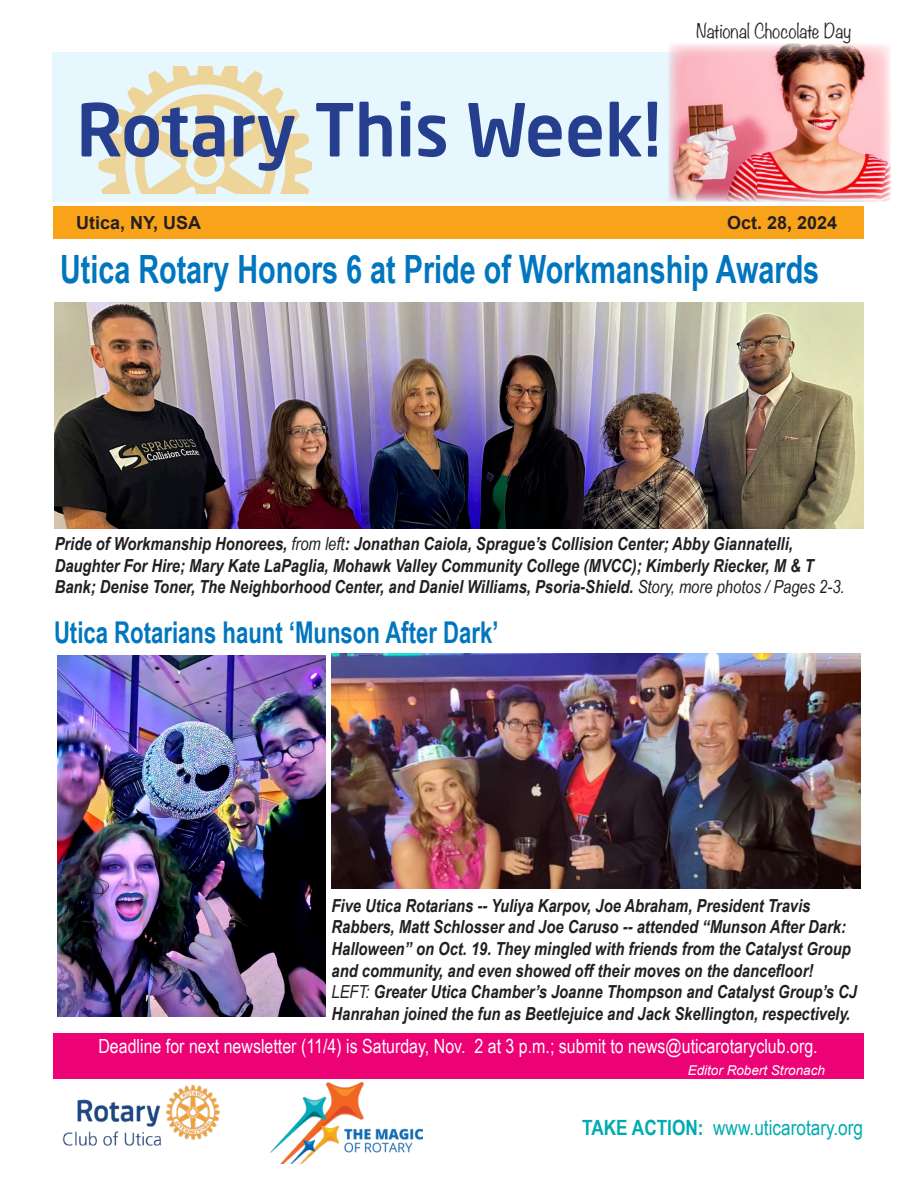
<style>
.page{position:relative;width:918px;height:1188px;background:#fff}
.page>*{position:absolute;margin:0;border:0;box-sizing:border-box;transform-origin:0 0}
.t1{font:500 72px "Neo Sans W1 G";color:#253f8e}
.t2{font:700 39px "Arial Narrow";color:#0076bf;scale:.9 1}
.t3{font:700 30px "Arial Narrow";color:#0076bf;scale:.9 1}
.t4{font:21px "Arial Narrow";color:#00abb0}
.t5{font:19.5px "Arial Narrow";color:#fff}
.t6{font:italic 700 18px/21.6px "Arial Narrow";color:#231f20}
.t7{font:700 18px "Arial";color:#231f20}
.t8{font:300 18px "Noteworthy";color:#231f20}
.t9{font:italic 13.5px "Arial";color:#fff}
.s1{font-weight:400}
.s2{font-weight:700}
</style>
<div class="page">
<img style="left:54px;top:303px;width:810px;height:226px">
<div style="left:53px;top:206px;width:810px;height:33px;background:#f9a31b"></div>
<div style="left:53px;top:52px;width:810px;height:149px;background:#e6f7fd"></div>
<div style="left:53px;top:1033px;width:810px;height:46px;background:#ed0275"></div>
<img style="left:62px;top:1084px;width:158px;height:62px">
<img style="left:270px;top:1082px;width:152px;height:81px">
<img style="left:98px;top:67px;width:214px;height:126px">
<img style="left:668px;top:43px;width:223px;height:158px">
<img style="left:58px;top:655px;width:267px;height:361px">
<img style="left:332px;top:653px;width:529px;height:236px">
<h1 class="t1" style="left:76px;top:84px;width:587px">Rotary This Week!</h1>
<p class="t8" style="left:696px;top:15px;width:156px">National Chocolate Day</p>
<p class="t7" style="left:76px;top:210px;width:127px">Utica, NY, USA</p>
<p class="t7" style="left:727px;top:210px;width:112px">Oct. 28, 2024</p>
<h2 class="t2" style="left:60px;top:240px;width:845px">Utica Rotary Honors 6 at Pride of Workmanship Awards</h2>
<p class="t6" style="left:55px;top:532px;width:792px">Pride of Workmanship Honorees, <span class="s1">from left</span>: Jonathan Caiola, Sprague’s Collision Center; Abby Giannatelli,<br>Daughter For Hire; Mary Kate LaPaglia, Mohawk Valley Community College (MVCC); Kimberly Riecker, M &amp; T<br>Bank; Denise Toner, The Neighborhood Center, and Daniel Williams, Psoria-Shield. <span class="s1">Story, more photos / Pages 2-3.</span></p>
<h3 class="t3" style="left:54px;top:610px;width:495px">Utica Rotarians haunt ‘Munson After Dark’</h3>
<p class="t6" style="left:332px;top:894px;width:527px">Five Utica Rotarians -- Yuliya Karpov, Joe Abraham, President Travis Rabbers, Matt Schlosser and Joe Caruso -- attended “Munson After Dark:<br>Halloween” on Oct. 19. They mingled with friends from the Catalyst Group and community, and even showed off their moves on the dancefloor!<br><span class="s1">LEFT:</span> Greater Utica Chamber’s Joanne Thompson and Catalyst Group’s CJ Hanrahan joined the fun as Beetlejuice and Jack Skellington, respectively.</p>
<p class="t5" style="left:98px;top:1032px;width:721px">Deadline for next newsletter (11/4) is Saturday, Nov. 2 at 3 p.m.; submit to news@uticarotaryclub.org.</p>
<p class="t9" style="left:688px;top:1062px;width:139px">Editor Robert Stronach</p>
<p class="t4" style="left:582px;top:1112px;width:283px"><span class="s2">TAKE ACTION:</span> www.uticarotary.org</p>
</div>
